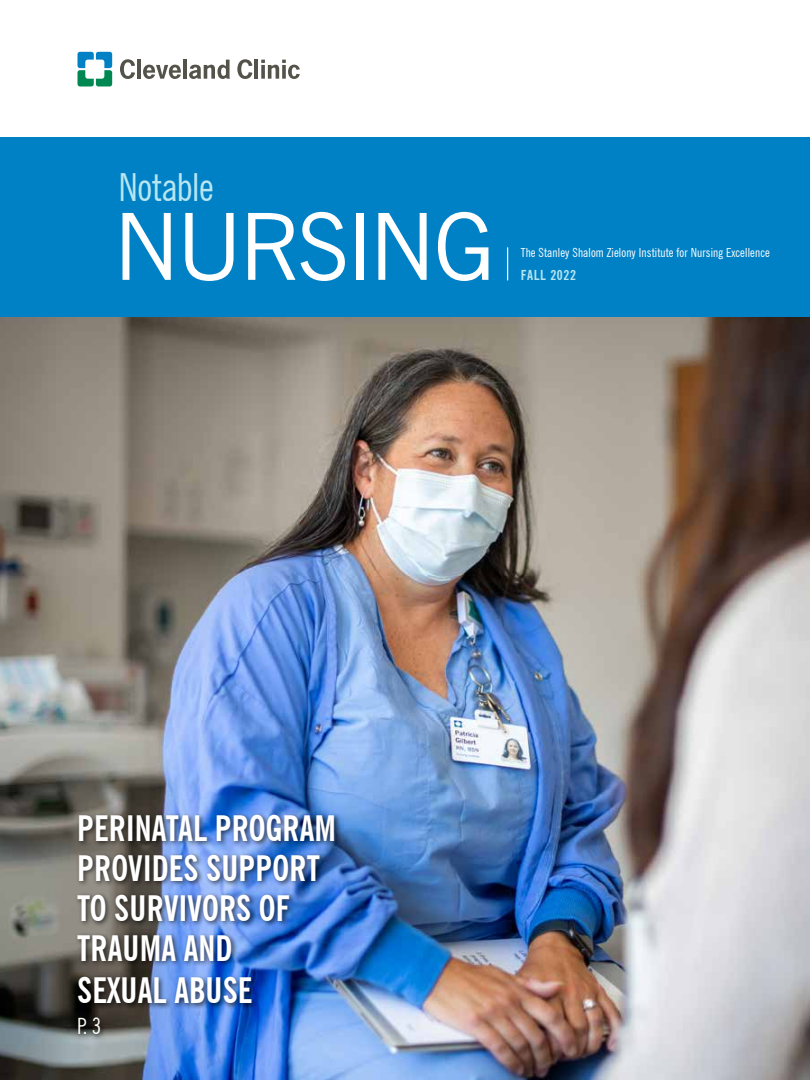
<style>
.page{position:relative;width:810px;height:1080px;background:#fff}
.page>*{position:absolute;margin:0;border:0;box-sizing:border-box;transform-origin:0 0}
.t1{font:92.5px "News Gothic BT";letter-spacing:-.03em;color:#fff}
.t2{font:condensed 38.75px "News Gothic BT";letter-spacing:-.01em;color:#b7e6f1}
.t3{font:700 condensed 35px/40.6px "News Gothic BT";letter-spacing:.005em;color:#fff;scale:.96 1}
.t4{font:condensed 22.5px "News Gothic BT";color:#fff;scale:.96 1}
.t5{font:700 condensed 13.75px "News Gothic BT";letter-spacing:.05em;color:#b7e6f1}
.t6{font:condensed 12.5px "News Gothic BT";letter-spacing:.01em;color:#fff}
</style>
<div class="page">
<img style="left:0;top:317px;width:810px;height:763px">
<div style="left:0;top:137px;width:810px;height:180px;background:#0081c6"></div>
<hr style="left:507px;top:247px;width:1px;height:33px;background:#fff">
<svg style="left:78px;top:52px;width:34px;height:34px"></svg>
<svg style="left:120px;top:59px;width:15px;height:20px"></svg>
<hr style="left:137px;top:60px;width:4px;height:19px;background:#54534a">
<svg style="left:143px;top:65px;width:38px;height:14px"></svg>
<hr style="left:183px;top:60px;width:4px;height:19px;background:#54534a">
<svg style="left:237px;top:59px;width:15px;height:20px"></svg>
<hr style="left:255px;top:60px;width:3px;height:19px;background:#54534a">
<svg style="left:261px;top:60px;width:39px;height:19px"></svg>
<svg style="left:189px;top:60px;width:41px;height:19px"></svg>
<div style="left:75px;top:812px;width:266px;height:229px;background:#000;opacity:.69"></div>
<p class="t2" style="left:118px;top:164px;width:97px">Notable</p>
<h1 class="t1" style="left:114px;top:191px;width:383px">NURSING</h1>
<p class="t6" style="left:521px;top:245px;width:251px">The Stanley Shalom Zielony Institute for Nursing Excellence</p>
<p class="t5" style="left:521px;top:267px;width:57px">FALL 2022</p>
<p class="t3" style="left:77px;top:808px;width:271px">PERINATAL PROGRAM<br>PROVIDES SUPPORT<br>TO SURVIVORS OF<br>TRAUMA AND<br>SEXUAL ABUSE</p>
<p class="t4" style="left:77px;top:1012px;width:27px">P. 3</p>
</div>
